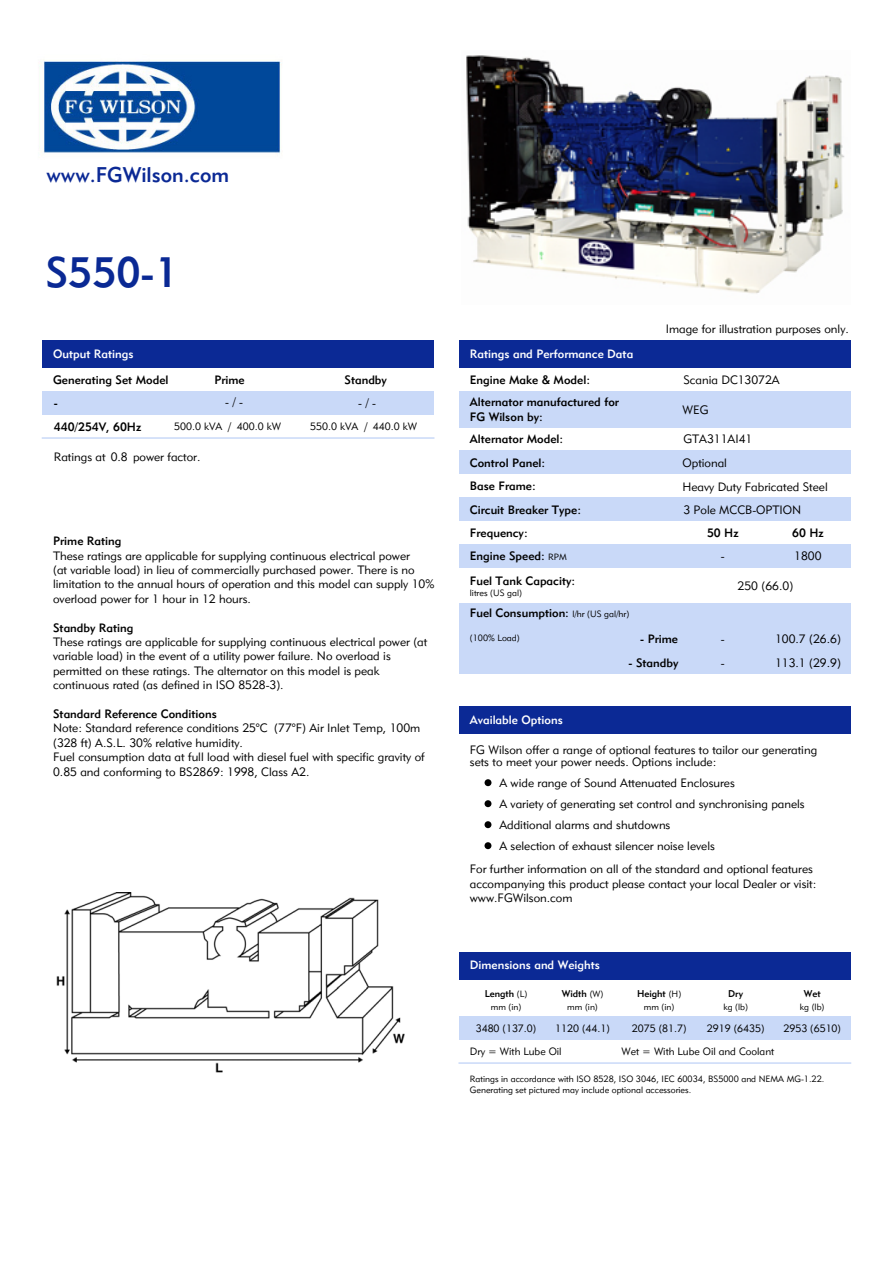
<style>
.page{position:relative;width:893px;height:1263px;background:#fff}
.page>*{position:absolute;margin:0;border:0;box-sizing:border-box;transform-origin:0 0}
.t1{font:42px "Geometric 415 BT Medium A";color:#0a2994}
.t2{font:21px "Geometric 415 BT Medium A";color:#0b2995}
.t3{font:12px/14.4px "Geometric 415 BT Lite A";color:#000}
.t4{font:12px/23px "Geometric 415 BT Medium A";color:#000}
.t5{font:12px "Geometric 415 BT Medium A";color:#fff}
.t6{font:10.5px "Geometric 415 BT Lite A";color:#000}
.t7{font:9.75px "Geometric 415 BT Medium A";color:#000}
.t8{font:9px/10.8px "Geometric 415 BT Lite A";color:#000}
.s1{font-family:"Geometric 415 BT Lite A";font-size:9px}
.s2{font-family:"Geometric 415 BT Medium A"}
</style>
<div class="page">
<div style="left:459px;top:391px;width:391px;height:36px;background:#c9d9f8"></div>
<div style="left:459px;top:544px;width:391px;height:24px;background:#c9d9f8"></div>
<div style="left:459px;top:498px;width:391px;height:23px;background:#c9d9f8"></div>
<div style="left:459px;top:1016px;width:391px;height:24px;background:#c9d9f8"></div>
<div style="left:42px;top:340px;width:392px;height:28px;background:#0b2995"></div>
<div style="left:459px;top:340px;width:391px;height:28px;background:#0b2995"></div>
<div style="left:42px;top:391px;width:392px;height:24px;background:#c9d9f8"></div>
<div style="left:459px;top:451px;width:391px;height:23px;background:#c9d9f8"></div>
<div style="left:459px;top:604px;width:391px;height:70px;background:#c9d9f8"></div>
<div style="left:459px;top:953px;width:391px;height:27px;background:#0b2995"></div>
<hr style="left:459px;top:1062px;width:391px;height:2px;background:#c9d9f8">
<img style="left:39px;top:61px;width:243px;height:92px">
<hr style="left:42px;top:437px;width:392px;height:2px;background:#c9d9f8">
<img style="left:56px;top:893px;width:348px;height:180px">
<div style="left:459px;top:706px;width:391px;height:28px;background:#0b2995"></div>
<svg style="left:484px;top:779px;width:7px;height:7px"></svg>
<svg style="left:484px;top:800px;width:7px;height:7px"></svg>
<svg style="left:484px;top:821px;width:7px;height:7px"></svg>
<svg style="left:484px;top:842px;width:7px;height:7px"></svg>
<img style="left:466px;top:55px;width:379px;height:239px">
<h2 class="t2" style="left:46px;top:162px;width:184px">www.FGWilson.com</h2>
<h1 class="t1" style="left:45px;top:247px;width:135px">S550-1</h1>
<p class="t5" style="left:53px;top:347px;width:82px">Output Ratings</p>
<p class="t5" style="left:470px;top:347px;width:165px">Ratings and Performance Data</p>
<p class="t3" style="left:666px;top:322px;width:185px">Image for illustration purposes only.</p>
<p class="t4" style="left:53px;top:368px;width:117px">Generating Set Model</p>
<p class="t4" style="left:214px;top:368px;width:32px">Prime</p>
<p class="t4" style="left:344px;top:368px;width:44px">Standby</p>
<p class="t4" style="left:470px;top:368px;width:151px;line-height:22.5px">Engine Make &amp; Model:<br>Alternator manufactured for</p>
<p class="t4" style="left:470px;top:405px;width:95px">FG Wilson by:<br>Alternator Model:<br>Control Panel:</p>
<p class="t4" style="left:470px;top:498px;width:113px">Circuit Breaker Type:</p>
<p class="t4" style="left:470px;top:545px;width:98px">Engine Speed: <span class="s1">RPM</span></p>
<p class="t3" style="left:683px;top:372px;width:98px">Scania DC13072A</p>
<p class="t3" style="left:225px;top:395px;width:19px">- / -</p>
<p class="t3" style="left:358px;top:396px;width:19px">- / -</p>
<p class="t4" style="left:54px;top:391px;width:89px;line-height:23.4px">-<br>440/254V, 60Hz</p>
<p class="t3" style="left:682px;top:402px;width:27px">WEG</p>
<p class="t3" style="left:228px;top:419px;width:5px">/</p>
<p class="t3" style="left:364px;top:419px;width:5px">/</p>
<p class="t6" style="left:174px;top:420px;width:50px">500.0 kVA</p>
<p class="t6" style="left:237px;top:420px;width:46px">400.0 kW</p>
<p class="t6" style="left:310px;top:420px;width:50px">550.0 kVA</p>
<p class="t6" style="left:373px;top:420px;width:46px">440.0 kW</p>
<p class="t3" style="left:683px;top:432px;width:70px">GTA311AI41</p>
<p class="t3" style="left:54px;top:450px;width:148px">Ratings at 0.8 power factor.</p>
<p class="t3" style="left:682px;top:455px;width:46px">Optional</p>
<p class="t4" style="left:470px;top:474px;width:67px">Base Frame:</p>
<p class="t4" style="left:470px;top:521px;width:59px">Frequency:</p>
<p class="t4" style="left:707px;top:521px;width:33px">50 Hz</p>
<p class="t4" style="left:792px;top:521px;width:33px">60 Hz</p>
<p class="t4" style="left:470px;top:569px;width:107px">Fuel Tank Capacity:</p>
<p class="t8" style="left:470px;top:588px;width:54px">litres (US gal)</p>
<p class="t3" style="left:682px;top:479px;width:147px">Heavy Duty Fabricated Steel</p>
<p class="t3" style="left:683px;top:502px;width:119px">3 Pole MCCB-OPTION</p>
<p class="t4" style="left:53px;top:529px;width:70px">Prime Rating</p>
<p class="t3" style="left:53px;top:548px;width:383px">These ratings are applicable for supplying continuous electrical power<br>(at variable load) in lieu of commercially purchased power. There is no limitation to the annual hours of operation and this model can supply 10% overload power for 1 hour in 12 hours.</p>
<p class="t4" style="left:53px;top:616px;width:82px">Standby Rating</p>
<p class="t3" style="left:53px;top:634px;width:376px">These ratings are applicable for supplying continuous electrical power (at variable load) in the event of a utility power failure. No overload is permitted on these ratings. The alternator on this model is peak continuous rated (as defined in ISO 8528-3).</p>
<p class="t4" style="left:53px;top:702px;width:165px">Standard Reference Conditions</p>
<p class="t3" style="left:53px;top:721px;width:373px">Note: Standard reference conditions 25<span class="s2">°</span>C (77<span class="s2">°</span>F) Air Inlet Temp, 100m (328 ft) A.S.L. 30% relative humidity.<br>Fuel consumption data at full load with diesel fuel with specific gravity of 0.85 and conforming to BS2869: 1998, Class A2.</p>
<p class="t3" style="left:721px;top:549px;width:5px">-</p>
<p class="t3" style="left:794px;top:549px;width:29px">1800</p>
<p class="t3" style="left:738px;top:579px;width:57px">250 (66.0)</p>
<p class="t4" style="left:470px;top:602px;width:161px">Fuel Consumption: <span class="s1">l/hr (US gal/hr)</span></p>
<p class="t8" style="left:470px;top:632px;width:51px">(100% Load)</p>
<p class="t4" style="left:640px;top:627px;width:39px">- Prime</p>
<p class="t3" style="left:721px;top:632px;width:5px">-</p>
<p class="t3" style="left:775px;top:632px;width:67px">100.7 (26.6)</p>
<p class="t3" style="left:721px;top:655px;width:5px">-</p>
<p class="t3" style="left:775px;top:655px;width:67px">113.1 (29.9)</p>
<p class="t4" style="left:628px;top:651px;width:51px">- Standby</p>
<p class="t5" style="left:470px;top:713px;width:94px">Available Options</p>
<p class="t3" style="left:470px;top:744px;width:349px;line-height:12px">FG Wilson offer a range of optional features to tailor our generating sets to meet your power needs. Options include:</p>
<p class="t3" style="left:499px;top:772px;width:307px;line-height:21px">A wide range of Sound Attenuated Enclosures<br>A variety of generating set control and synchronising panels Additional alarms and shutdowns<br>A selection of exhaust silencer noise levels</p>
<p class="t3" style="left:470px;top:862px;width:348px">For further information on all of the standard and optional features accompanying this product please contact your local Dealer or visit: www.FGWilson.com</p>
<p class="t5" style="left:470px;top:957px;width:132px">Dimensions and Weights</p>
<p class="t7" style="left:485px;top:988px;width:44px">Length <span class="s1">(L)</span></p>
<p class="t8" style="left:491px;top:1001px;width:32px">mm (in)</p>
<p class="t7" style="left:562px;top:988px;width:43px">Width <span class="s1">(W)</span></p>
<p class="t8" style="left:567px;top:1001px;width:32px">mm (in)</p>
<p class="t7" style="left:637px;top:988px;width:46px">Height <span class="s1">(H)</span></p>
<p class="t8" style="left:644px;top:1001px;width:32px">mm (in)</p>
<p class="t7" style="left:728px;top:988px;width:16px">Dry</p>
<p class="t8" style="left:723px;top:1001px;width:26px">kg (lb)</p>
<p class="t7" style="left:804px;top:988px;width:18px">Wet</p>
<p class="t8" style="left:800px;top:1001px;width:26px">kg (lb)</p>
<p class="t6" style="left:476px;top:1022px;width:62px">3480 (137.0)</p>
<p class="t6" style="left:555px;top:1022px;width:56px">1120 (44.1)</p>
<p class="t6" style="left:632px;top:1022px;width:56px">2075 (81.7)</p>
<p class="t6" style="left:707px;top:1022px;width:59px">2919 (6435)</p>
<p class="t6" style="left:783px;top:1022px;width:59px">2953 (6510)</p>
<p class="t6" style="left:470px;top:1045px;width:93px">Dry = With Lube Oil</p>
<p class="t6" style="left:621px;top:1045px;width:154px">Wet = With Lube Oil and Coolant</p>
<p class="t8" style="left:470px;top:1074px;width:356px">Ratings in accordance with ISO 8528, ISO 3046, IEC 60034, BS5000 and NEMA MG-1.22.<br>Generating set pictured may include optional accessories.</p>
</div>
